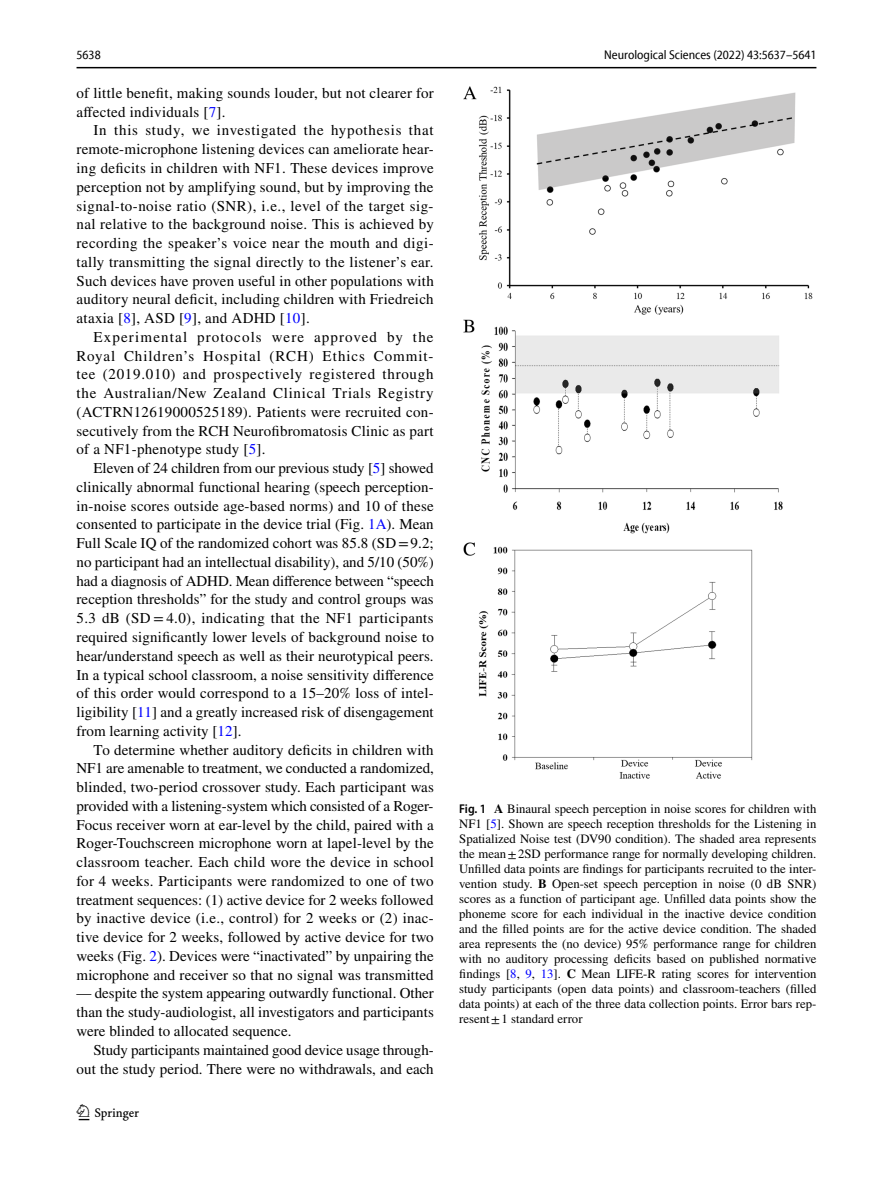
<style>
.page{position:relative;width:893px;height:1187px;background:#fff}
.page>*{position:absolute;margin:0;border:0;box-sizing:border-box;transform-origin:0 0}
.t1{font:22.5px "Springnew Regular 2";color:#000}
.t2{font:15px/18.8px "STIX";letter-spacing:.005em;color:#000;text-align:justify}
.t3{font:12.75px/15px "STIX";color:#000;text-align:justify}
.t4{font:semi-condensed 12.75px "Myriad Pro Unic";color:#000}
.s1{color:#00f}
.s2{font-family:"Myriad Pro";font-weight:600;font-stretch:semi-condensed}
.s3{font-weight:700}
</style>
<div class="page">
<hr style="left:77px;top:67px;width:739px;height:1px;background:#000">
<img style="left:463px;top:87px;width:349px;height:691px">
<p class="t4" style="left:77px;top:50px;width:26px">5638</p>
<p class="t4" style="left:604px;top:50px;width:214px">Neurological Sciences (2022) 43:5637–5641</p>
<p class="t2" style="left:77px;top:84px;width:359px">of little benefit, making sounds louder, but not clearer for affected individuals [<span class="s1">7</span>].</p>
<p class="t2" style="left:77px;top:122px;width:359px;text-indent:17px">In this study, we investigated the hypothesis that remote-microphone listening devices can ameliorate hear&shy;ing deficits in children with NF1. These devices improve perception not by amplifying sound, but by improving the signal-to-noise ratio (SNR), i.e., level of the target sig&shy;nal relative to the background noise. This is achieved by recording the speaker’s voice near the mouth and digi&shy;tally transmitting the signal directly to the listener’s ear.<br>Such devices have proven useful in other populations with auditory neural deficit, including children with Friedreich ataxia [<span class="s1">8</span>], ASD [<span class="s1">9</span>], and ADHD [<span class="s1">10</span>].</p>
<p class="t2" style="left:77px;top:328px;width:359px;text-indent:17px">Experimental protocols were approved by the Royal Children’s Hospital (RCH) Ethics Commit&shy;tee (2019.010) and prospectively registered through the Australian/New Zealand Clinical Trials Registry (ACTRN12619000525189). Patients were recruited con&shy;secutively from the RCH Neurofibromatosis Clinic as part of a NF1-phenotype study [<span class="s1">5</span>].</p>
<p class="t2" style="left:77px;top:459px;width:359px;text-indent:17px">Eleven of 24 children from our previous study [<span class="s1">5</span>] showed clinically abnormal functional hearing (speech perception&shy;in-noise scores outside age-based norms) and 10 of these consented to participate in the device trial (Fig. <span class="s1">1A</span>). Mean Full Scale IQ of the randomized cohort was 85.8 (SD =9.2; no participant had an intellectual disability), and 5/10 (50%) had a diagnosis of ADHD. Mean difference between “speech reception thresholds” for the study and control groups was 5.3 dB (SD = 4.0), indicating that the NF1 participants required significantly lower levels of background noise to hear/understand speech as well as their neurotypical peers.<br>In a typical school classroom, a noise sensitivity difference of this order would correspond to a 15–20% loss of intel&shy;ligibility [<span class="s1">11</span>] and a greatly increased risk of disengagement from learning activity [<span class="s1">12</span>].</p>
<p class="t2" style="left:77px;top:741px;width:359px;text-indent:17px">To determine whether auditory deficits in children with NF1 are amenable to treatment, we conducted a randomized, blinded, two-period crossover study. Each participant was provided with a listening-system which consisted of a Roger-Focus receiver worn at ear-level by the child, paired with a Roger-Touchscreen microphone worn at lapel-level by the classroom teacher. Each child wore the device in school for 4 weeks. Participants were randomized to one of two treatment sequences: (1) active device for 2 weeks followed by inactive device (i.e., control) for 2 weeks or (2) inac&shy;tive device for 2 weeks, followed by active device for two weeks (Fig. <span class="s1">2</span>). Devices were “inactivated” by unpairing the microphone and receiver so that no signal was transmitted</p>
<p class="t2" style="left:77px;top:984px;width:359px">— despite the system appearing outwardly functional. Other than the study-audiologist, all investigators and participants were blinded to allocated sequence.</p>
<p class="t2" style="left:77px;top:1041px;width:359px;text-align:right">Study participants maintained good device usage through&shy;out the study period. There were no withdrawals, and each</p>
<h1 class="t1" style="left:79px;top:1104px;width:62px">1 3</h1>
<p class="t3" style="left:459px;top:802px;width:359px"><span class="s2">Fig. 1</span> <span class="s3">A</span> Binaural speech perception in noise scores for children with NF1 [<span class="s1">5</span>]. Shown are speech reception thresholds for the Listening in Spatialized Noise test (DV90 condition). The shaded area represents the mean±2SD performance range for normally developing children.<br>Unfilled data points are findings for participants recruited to the inter&shy;vention study. <span class="s3">B</span> Open-set speech perception in noise (0 dB SNR) scores as a function of participant age. Unfilled data points show the phoneme score for each individual in the inactive device condition and the filled points are for the active device condition. The shaded area represents the (no device) 95% performance range for children with no auditory processing deficits based on published normative findings [<span class="s1">8</span>, <span class="s1">9</span>, <span class="s1">13</span>]. <span class="s3">C</span> Mean LIFE-R rating scores for intervention study participants (open data points) and classroom-teachers (filled data points) at each of the three data collection points. Error bars rep&shy;resent±1 standard error</p>
</div>
